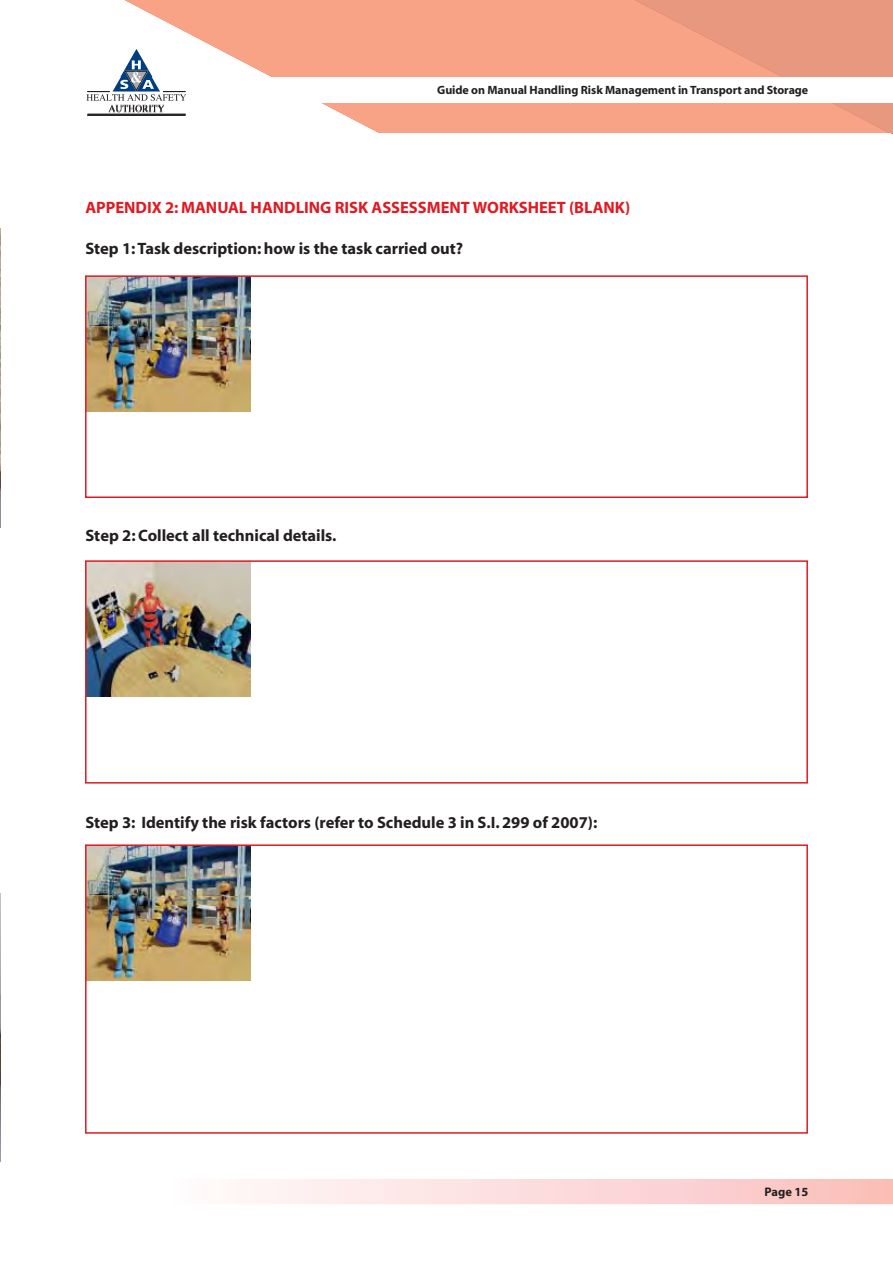
<style>
.page{position:relative;width:893px;height:1263px;background:#fff}
.page>*{position:absolute;margin:0;border:0;box-sizing:border-box;transform-origin:0 0}
.t1{font:700 16.5px "Myriad";color:#231f20}
.t2{font:700 16.5px "Myriad";color:#df1a22}
.t3{font:700 12.45px "Myriad";color:#231f20}
.t4{font:700 12px "Myriad";letter-spacing:-.005em;color:#231f20}
</style>
<div class="page">
<div style="left:380px;top:0;width:192px;height:133px;background:#f8a286"></div>
<svg style="left:572px;top:0;width:321px;height:135px"></svg>
<svg style="left:87px;top:0;width:293px;height:133px;fill:#f8a286"></svg>
<div style="left:364px;top:134px;width:527px;height:17px;background:#fff"></div>
<svg style="left:254px;top:1179px;width:639px;height:25px"></svg>
<hr style="left:88px;top:114px;width:98px;height:1px;background:#231f20">
<div style="left:14px;top:77px;width:879px;height:25px;background:#fff"></div>
<svg style="left:86px;top:49px;width:100px;height:63px"></svg>
<hr style="left:87px;top:115px;width:98px;height:1px;background:#231f20">
<img style="left:88px;top:278px;width:163px;height:134px">
<div style="left:85px;top:275px;width:723px;height:223px;border:2px solid #df1a22"></div>
<img style="left:88px;top:563px;width:163px;height:134px">
<div style="left:85px;top:560px;width:723px;height:223px;border:2px solid #df1a22"></div>
<img style="left:88px;top:847px;width:163px;height:134px">
<div style="left:85px;top:844px;width:723px;height:290px;border:2px solid #df1a22"></div>
<img style="left:0;top:893px;width:1px;height:269px">
<img style="left:0;top:229px;width:1px;height:298px">
<p class="t4" style="left:437px;top:85px;width:372px">Guide on Manual Handling Risk Management in Transport and Storage</p>
<p class="t2" style="left:85px;top:201px;width:546px">APPENDIX 2: MANUAL HANDLING RISK ASSESSMENT WORKSHEET (BLANK)</p>
<p class="t1" style="left:85px;top:242px;width:379px">Step 1: Task description: how is the task carried out?</p>
<p class="t1" style="left:85px;top:529px;width:253px">Step 2: Collect all technical details.</p>
<p class="t1" style="left:85px;top:816px;width:513px">Step 3: Identify the risk factors (refer to Schedule 3 in S.I. 299 of 2007):</p>
<p class="t3" style="left:765px;top:1187px;width:45px">Page 15</p>
</div>
